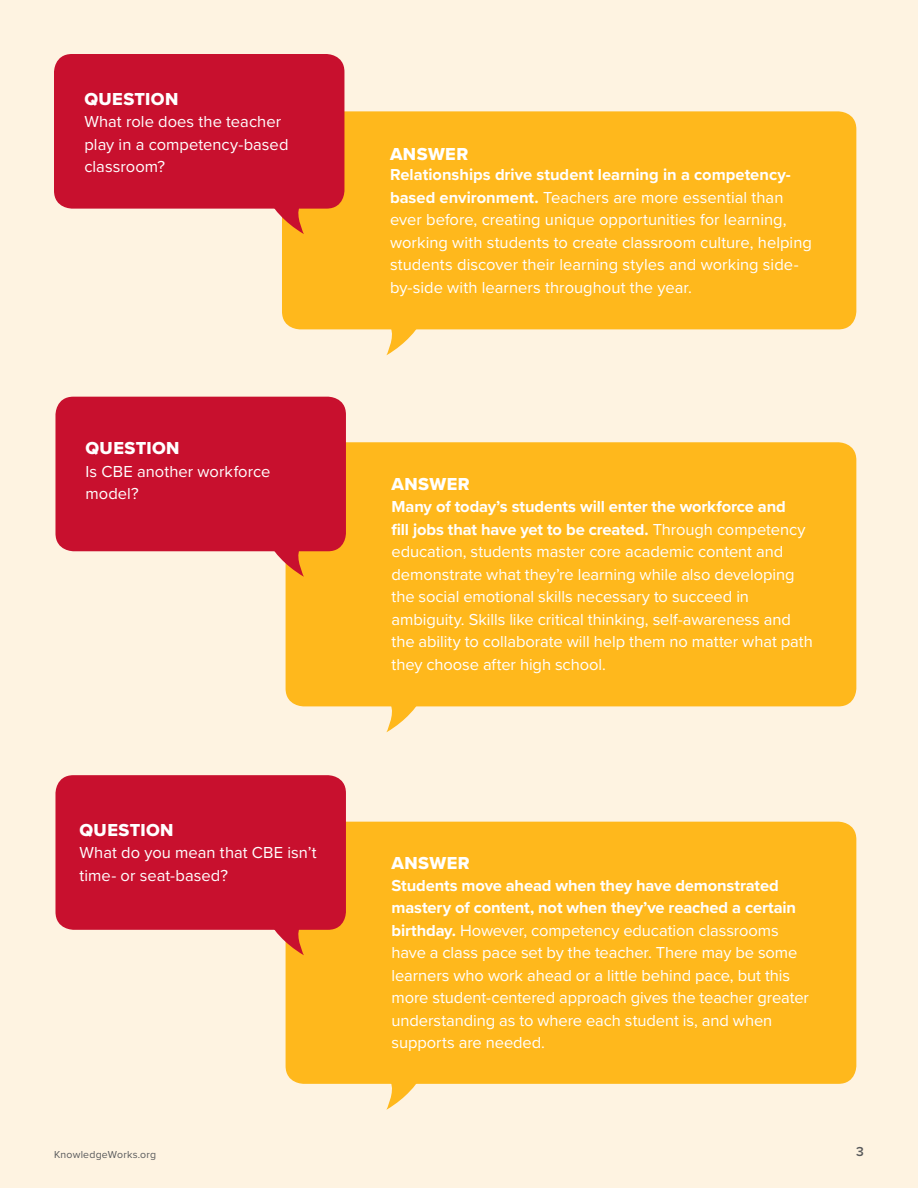
<style>
.page{position:relative;width:918px;height:1188px;background:#fef3e1}
.page>*{position:absolute;margin:0;border:0;box-sizing:border-box;transform-origin:0 0}
.t1{font:18px "Proxima Nova Extrabld";letter-spacing:.02em;color:#fff}
.t2{font:16.5px/22.5px "Proxima Nova";letter-spacing:-.005em;color:#fff}
.t3{font:600 13.5px "Proxima Nova";color:#58595b}
.t4{font:10.5px "Proxima Nova";letter-spacing:.02em;color:#58595b}
.s1{font-weight:700}
</style>
<div class="page">
<div style="left:286px;top:822px;width:570px;height:262px;background:#ffb81c;border-radius:18px"></div>
<svg style="left:274px;top:930px;width:30px;height:25px"></svg>
<div style="left:55px;top:775px;width:291px;height:155px;background:#c8102e;border-radius:18px"></div>
<div style="left:286px;top:442px;width:570px;height:264px;background:#ffb81c;border-radius:18px"></div>
<svg style="left:273px;top:551px;width:31px;height:26px"></svg>
<div style="left:55px;top:397px;width:291px;height:154px;background:#c8102e;border-radius:18px"></div>
<div style="left:282px;top:111px;width:574px;height:218px;background:#ffb81c;border-radius:18px"></div>
<svg style="left:275px;top:209px;width:29px;height:25px"></svg>
<div style="left:54px;top:54px;width:290px;height:155px;background:#c8102e;border-radius:18px"></div>
<svg style="left:386px;top:329px;width:31px;height:26px"></svg>
<svg style="left:386px;top:706px;width:31px;height:26px"></svg>
<svg style="left:386px;top:1083px;width:31px;height:27px"></svg>
<p class="t1" style="left:84px;top:85px;width:96px">QUESTION</p>
<p class="t2" style="left:84px;top:110px;width:206px">What role does the teacher play in a competency-based classroom?</p>
<p class="t1" style="left:85px;top:435px;width:96px">QUESTION</p>
<p class="t2" style="left:85px;top:459px;width:186px">Is CBE another workforce model?</p>
<p class="t1" style="left:79px;top:816px;width:96px">QUESTION</p>
<p class="t2" style="left:79px;top:841px;width:239px">What do you mean that CBE isn’t time- or seat-based?</p>
<p class="t1" style="left:390px;top:141px;width:80px">ANSWER</p>
<p class="t2" style="left:390px;top:163px;width:424px"><span class="s1">Relationships drive student learning in a competency&shy;based environment.</span> Teachers are more essential than ever before, creating unique opportunities for learning, working with students to create classroom culture, helping students discover their learning styles and working side&shy;by-side with learners throughout the year.</p>
<p class="t1" style="left:391px;top:471px;width:80px">ANSWER</p>
<p class="t2" style="left:391px;top:495px;width:423px"><span class="s1">Many of today’s students will enter the workforce and<br>fill jobs that have yet to be created.</span> Through competency education, students master core academic content and demonstrate what they’re learning while also developing the social emotional skills necessary to succeed in ambiguity. Skills like critical thinking, self-awareness and the ability to collaborate will help them no matter what path they choose after high school.</p>
<p class="t1" style="left:391px;top:849px;width:80px">ANSWER</p>
<p class="t2" style="left:391px;top:873px;width:419px"><span class="s1">Students move ahead when they have demonstrated mastery of content, not when they’ve reached a certain birthday.</span> However, competency education classrooms have a class pace set by the teacher. There may be some learners who work ahead or a little behind pace, but this more student-centered approach gives the teacher greater understanding as to where each student is, and when supports are needed.</p>
<p class="t4" style="left:54px;top:1147px;width:104px">KnowledgeWorks.org</p>
<p class="t3" style="left:856px;top:1141px;width:9px">3</p>
</div>
